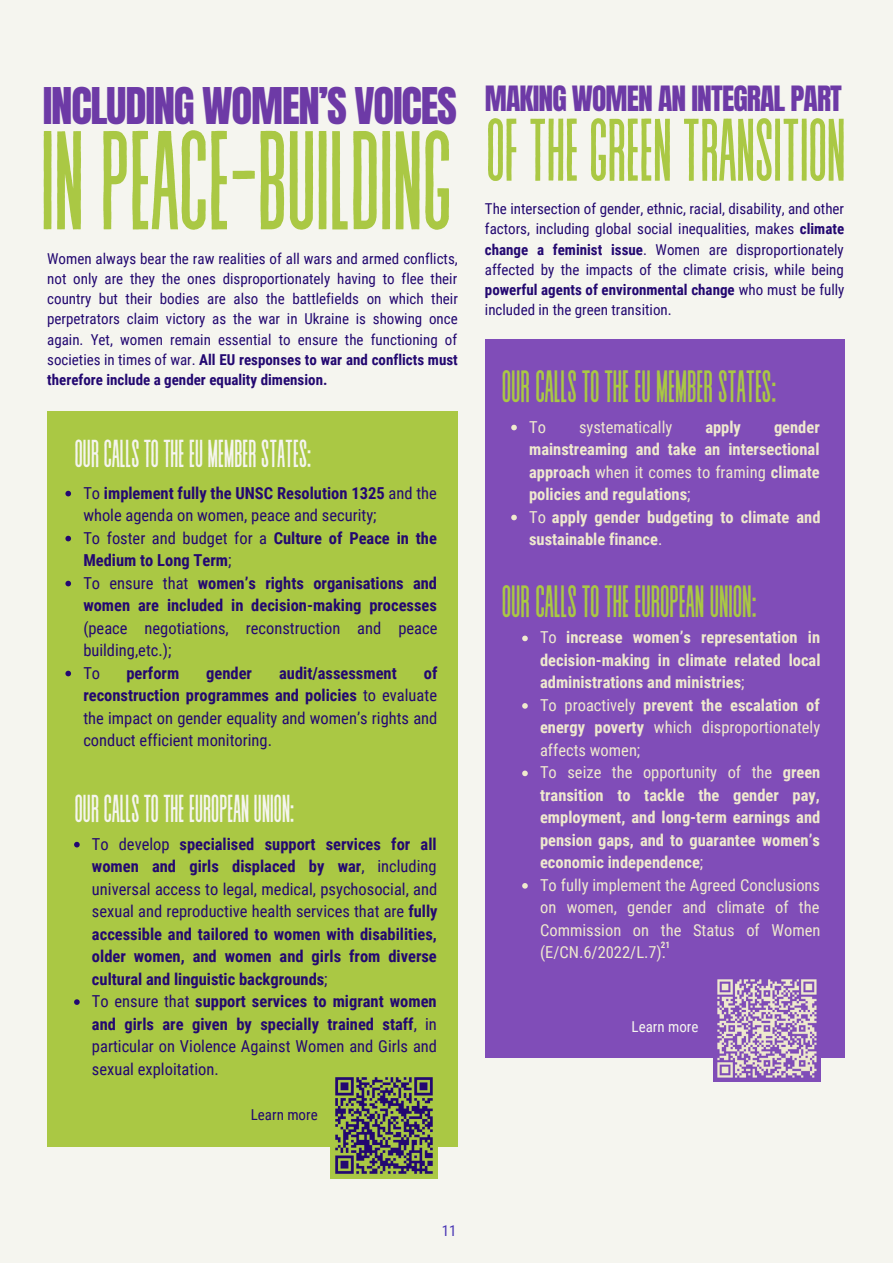
<style>
.page{position:relative;width:893px;height:1264px;background:#fff}
.page>*{position:absolute;margin:0;border:0;box-sizing:border-box;transform-origin:0 0}
.t1{font:140.25px "Revive 80 Tall";letter-spacing:-.03em;color:#aac844}
.t2{font:88.5px "Revive 80 Tall";letter-spacing:-.03em;color:#aac844}
.t3{font:45.15px "Revive 80 Tall";letter-spacing:-.03em;color:#aac844}
.t4{font:43.05px "Anton";letter-spacing:-.03em;color:#6d3aa6}
.t5{font:39px "Revive 80 Tall";letter-spacing:-.03em;color:#f5f5ef}
.t6{font:29.55px "Anton";letter-spacing:-.03em;color:#6d3aa6}
.t7{font:700 16.5px/22.5px "Roboto Condensed";color:#230871;text-align:justify}
.t8{font:700 16.5px/22.5px "Roboto Condensed";color:#efe9ce;text-align:justify}
.t9{font:16.5px/22.5px "Roboto Condensed";color:#230871;text-align:justify}
.t10{font:16.5px/22.5px "Roboto Condensed";color:#efe9ce;text-align:justify}
.t11{font:15px/20.2px "Roboto Condensed";color:#230871;text-align:justify}
.t12{font:15px "Roboto Condensed";color:#f5f5ef}
.t13{font:15px "Roboto Condensed";color:#4b39b5}
.t14{font:700 9px "Roboto Condensed";color:#efe9ce}
.s1{font-weight:700}
.s2{font-weight:400}
</style>
<div class="page">
<div style="left:0;top:0;width:892px;height:1262px;background:#f5f5ef"></div>
<div style="left:47px;top:411px;width:411px;height:735px;background:#aac844"></div>
<div style="left:485px;top:339px;width:359px;height:718px;background:#804db8"></div>
<img style="left:713px;top:979px;width:107px;height:102px">
<img style="left:331px;top:1077px;width:106px;height:101px">
<svg style="left:65px;top:491px;width:6px;height:5px"></svg>
<svg style="left:65px;top:536px;width:6px;height:5px"></svg>
<svg style="left:65px;top:580px;width:6px;height:6px"></svg>
<svg style="left:65px;top:670px;width:6px;height:6px"></svg>
<svg style="left:74px;top:841px;width:6px;height:6px"></svg>
<svg style="left:74px;top:999px;width:6px;height:5px"></svg>
<svg style="left:511px;top:425px;width:6px;height:5px"></svg>
<svg style="left:511px;top:514px;width:6px;height:6px"></svg>
<svg style="left:522px;top:635px;width:5px;height:6px"></svg>
<svg style="left:522px;top:703px;width:5px;height:5px"></svg>
<svg style="left:522px;top:770px;width:5px;height:6px"></svg>
<svg style="left:522px;top:883px;width:5px;height:5px"></svg>
<p class="t4" style="left:43px;top:75px;width:415px">INCLUDING WOMEN’S VOICES</p>
<p class="t1" style="left:39px;top:109px;width:416px">INPEACE-BUILDING</p>
<p class="t11" style="left:47px;top:248px;width:412px">Women always bear the raw realities of all wars and armed conflicts, not only are they the ones disproportionately having to flee their country but their bodies are also the battlefields on which their perpetrators claim victory as the war in Ukraine is showing once again. Yet, women remain essential to ensure the functioning of societies in times of war. <span class="s1">All EU responses to war and conflicts must therefore include a gender equality dimension.</span></p>
<p class="t5" style="left:74px;top:433px;width:239px">OURCALLSTOTHEEUMEMBERSTATES:</p>
<p class="t9" style="left:83px;top:482px;width:355px">To <span class="s1">implement fully the UNSC Resolution 1325</span> and the whole agenda on women, peace and security;</p>
<p class="t7" style="left:83px;top:526px;width:355px"><span class="s2">To foster and budget for a</span> Culture of Peace in the<br>Medium to Long Term<span class="s2">;</span></p>
<p class="t7" style="left:83px;top:571px;width:355px"><span class="s2">To ensure that</span> women’s rights organisations and women are included in decision-making processes <span class="s2">(peace negotiations, reconstruction and peace building,etc.);</span></p>
<p class="t9" style="left:83px;top:661px;width:18px">To</p>
<p class="t7" style="left:126px;top:661px;width:54px">perform</p>
<p class="t7" style="left:206px;top:661px;width:47px">gender</p>
<p class="t7" style="left:279px;top:661px;width:119px">audit/assessment</p>
<p class="t9" style="left:83px;top:661px;width:355px;text-indent:340px"><span class="s1">of reconstruction programmes and policies</span> to evaluate the impact on gender equality and women’s rights and conduct efficient monitoring.</p>
<p class="t5" style="left:74px;top:788px;width:222px">OURCALLSTOTHEEUROPEANUNION:</p>
<p class="t7" style="left:92px;top:832px;width:347px"><span class="s2">To develop</span> specialised support services for all women and girls displaced by war<span class="s2">, including universal access to legal, medical, psychosocial, and sexual and reproductive health services that are</span> fully accessible and tailored to women with disabilities, older women, and women and girls from diverse cultural and linguistic backgrounds<span class="s2">;</span></p>
<p class="t9" style="left:92px;top:990px;width:346px">To ensure that <span class="s1">support services to migrant women and girls are given by specially trained staff</span>, in particular on Violence Against Women and Girls and sexual exploitation.</p>
<p class="t11" style="left:251px;top:1104px;width:68px">Learn more</p>
<p class="t6" style="left:485px;top:78px;width:358px">MAKING WOMEN AN INTEGRAL PART</p>
<p class="t2" style="left:485px;top:105px;width:363px">OFTHEGREENTRANSITION</p>
<p class="t11" style="left:485px;top:199px;width:361px">The intersection of gender, ethnic, racial, disability, and other factors, including global social inequalities, makes <span class="s1">climate change a feminist issue</span>. Women are disproportionately affected by the impacts of the climate crisis, while being <span class="s1">powerful agents of environmental change</span> who must be fully included in the green transition.</p>
<p class="t3" style="left:501px;top:363px;width:277px">OURCALLSTOTHEEUMEMBERSTATES:</p>
<p class="t8" style="left:529px;top:416px;width:292px;text-indent:245px">gender mainstreaming and take an intersectional approach <span class="s2">when it comes to framing</span> climate policies and regulations<span class="s2">;</span></p>
<p class="t8" style="left:529px;top:505px;width:293px"><span class="s2">To</span> apply gender budgeting to climate and sustainable finance<span class="s2">.</span></p>
<p class="t10" style="left:529px;top:416px;width:18px">To</p>
<p class="t10" style="left:579px;top:416px;width:95px">systematically</p>
<p class="t8" style="left:705px;top:416px;width:37px">apply</p>
<p class="t3" style="left:501px;top:578px;width:258px">OURCALLSTOTHEEUROPEANUNION:</p>
<p class="t8" style="left:540px;top:626px;width:282px"><span class="s2">To</span> increase women’s representation in decision-making in climate related local administrations and ministries<span class="s2">;</span></p>
<p class="t10" style="left:540px;top:694px;width:282px">To proactively <span class="s1">prevent the escalation of energy poverty</span> which disproportionately affects women;</p>
<p class="t8" style="left:540px;top:761px;width:282px"><span class="s2">To seize the opportunity of the</span> green transition to tackle the gender pay, employment, and long-term earnings and pension gaps, and to guarantee women’s economic independence<span class="s2">;</span></p>
<p class="t10" style="left:540px;top:874px;width:282px">To fully implement the Agreed Conclusions on women, gender and climate of the Commission on the Status of Women (E/CN.6/2022/L.7).</p>
<p class="t14" style="left:660px;top:939px;width:11px">21</p>
<p class="t12" style="left:631px;top:1017px;width:68px">Learn more</p>
<p class="t13" style="left:441px;top:1221px;width:16px">11</p>
</div>
